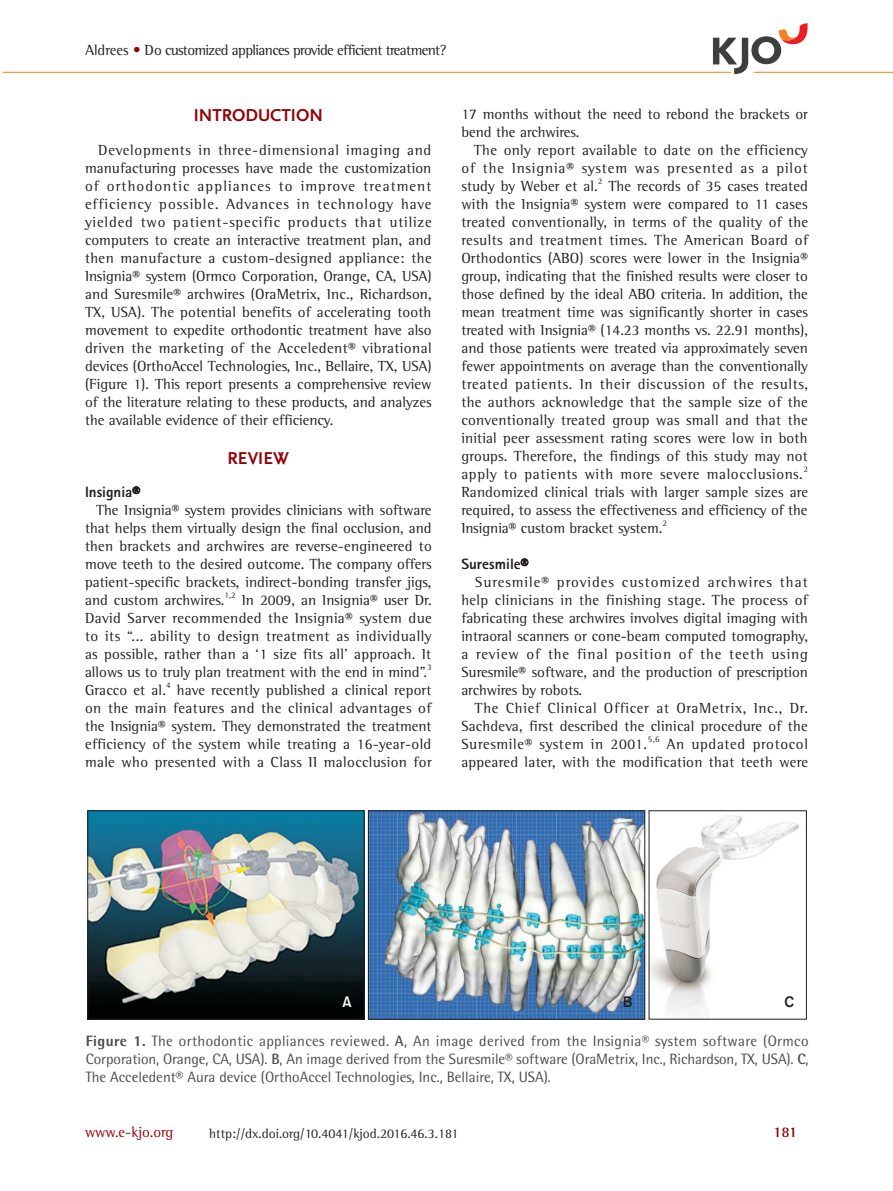
<style>
.page{position:relative;width:893px;height:1191px;background:#fff}
.page>*{position:absolute;margin:0;border:0;box-sizing:border-box;transform-origin:0 0}
.t1{font:700 18px "Nexus Sans";color:#920407}
.t2{font:15px/18px "Rotis Semi Serif Std";color:#231f20;text-align:justify}
.t3{font:15px/18px "Rotis Semi Sans Std";color:#4b4c4d;text-align:justify}
.t4{font:15px "Rotis Semi Serif Std";letter-spacing:-.04em;color:#231f20}
.t5{font:800 15px "Rotis Sans Serif Std";color:#231f20}
.t6{font:15px "Rotis Semi Serif Std";color:#920407}
.t7{font:700 15px "Rotis Semi Serif Std";color:#920407}
.t8{font:15px "Gothic 725 BT Bold A";color:#231f20}
.t9{font:15px "Gothic 725 BT Bold A";color:#fff}
.t10{font:13.5px "Rotis Semi Serif Std";color:#231f20}
.t11{font:8.7px "Rotis Semi Serif Std";color:#231f20}
.s1{color:#920407}
.s2{font-weight:800}
.s3{font-weight:700}
</style>
<div class="page">
<hr style="left:0;top:72px;width:893px;height:1px;background:#f58220">
<svg style="left:713px;top:23px;width:95px;height:51px"></svg>
<hr style="left:0;top:64px;width:3px;height:17px;background:#fff">
<svg style="left:132px;top:486px;width:8px;height:8px"></svg>
<svg style="left:521px;top:558px;width:7px;height:8px"></svg>
<img style="left:87px;top:810px;width:720px;height:209px">
<p class="t4" style="left:85px;top:41px;width:363px">Aldrees <span class="s1">•</span> Do customized appliances provide efficient treatment?</p>
<p class="t1" style="left:194px;top:104px;width:131px">INTRODUCTION</p>
<p class="t2" style="left:85px;top:141px;width:348px;text-indent:13px">Developments in three-dimensional imaging and manufacturing processes have made the customization of orthodontic appliances to improve treatment efficiency possible. Advances in technology have yielded two patient-specific products that utilize computers to create an interactive treatment plan, and then manufacture a custom-designed appliance: the Insignia® system (Ormco Corporation, Orange, CA, USA) and Suresmile® archwires (OraMetrix, Inc., Richardson, TX, USA). The potential benefits of accelerating tooth movement to expedite orthodontic treatment have also driven the marketing of the Acceledent® vibrational devices (OrthoAccel Technologies, Inc., Bellaire, TX, USA) (Figure 1). This report presents a comprehensive review of the literature relating to these products, and analyzes the available evidence of their efficiency.</p>
<p class="t1" style="left:228px;top:446px;width:63px">REVIEW</p>
<p class="t5" style="left:85px;top:482px;width:56px">Insignia®</p>
<p class="t2" style="left:85px;top:501px;width:348px;text-indent:11px">The Insignia® system provides clinicians with software that helps them virtually design the final occlusion, and then brackets and archwires are reverse-engineered to move teeth to the desired outcome. The company offers patient-specific brackets, indirect-bonding transfer jigs, and custom archwires.</p>
<p class="t11" style="left:224px;top:590px;width:13px">1,2</p>
<p class="t2" style="left:85px;top:591px;width:348px;text-indent:157px">In 2009, an Insignia® user Dr.<br>David Sarver recommended the Insignia® system due to its “... ability to design treatment as individually as possible, rather than a ‘1 size fits all’ approach. It allows us to truly plan treatment with the end in mind”.</p>
<p class="t11" style="left:427px;top:662px;width:6px">3</p>
<p class="t2" style="left:85px;top:681px;width:82px">Gracco et al.</p>
<p class="t11" style="left:166px;top:680px;width:6px">4</p>
<p class="t2" style="left:85px;top:681px;width:348px;text-indent:92px">have recently published a clinical report on the main features and the clinical advantages of the Insignia® system. They demonstrated the treatment efficiency of the system while treating a 16-year-old male who presented with a Class II malocclusion for</p>
<p class="t2" style="left:461px;top:105px;width:348px">17 months without the need to rebond the brackets or bend the archwires.</p>
<p class="t2" style="left:461px;top:141px;width:348px;text-indent:13px">The only report available to date on the efficiency of the Insignia® system was presented as a pilot study by Weber et al.</p>
<p class="t11" style="left:598px;top:176px;width:6px">2</p>
<p class="t2" style="left:461px;top:177px;width:348px;text-indent:147px">The records of 35 cases treated with the Insignia® system were compared to 11 cases treated conventionally, in terms of the quality of the results and treatment times. The American Board of Orthodontics (ABO) scores were lower in the Insignia® group, indicating that the finished results were closer to those defined by the ideal ABO criteria. In addition, the mean treatment time was significantly shorter in cases treated with Insignia® (14.23 months vs. 22.91 months), and those patients were treated via approximately seven fewer appointments on average than the conventionally treated patients. In their discussion of the results, the authors acknowledge that the sample size of the conventionally treated group was small and that the initial peer assessment rating scores were low in both groups. Therefore, the findings of this study may not apply to patients with more severe malocclusions.</p>
<p class="t11" style="left:803px;top:464px;width:6px">2</p>
<p class="t2" style="left:461px;top:483px;width:348px">Randomized clinical trials with larger sample sizes are required, to assess the effectiveness and efficiency of the Insignia® custom bracket system.</p>
<p class="t11" style="left:662px;top:518px;width:6px">2</p>
<p class="t5" style="left:461px;top:554px;width:68px">Suresmile®</p>
<p class="t2" style="left:461px;top:573px;width:348px;text-indent:14px">Suresmile® provides customized archwires that help clinicians in the finishing stage. The process of fabricating these archwires involves digital imaging with intraoral scanners or cone-beam computed tomography, a review of the final position of the teeth using Suresmile® software, and the production of prescription archwires by robots.</p>
<p class="t2" style="left:461px;top:699px;width:348px;text-indent:13px">The Chief Clinical Officer at OraMetrix, Inc., Dr.<br>Sachdeva, first described the clinical procedure of the Suresmile® system in 2001.</p>
<p class="t11" style="left:648px;top:734px;width:13px">5,6</p>
<p class="t2" style="left:461px;top:735px;width:348px;text-align:right">An updated protocol<br>appeared later, with the modification that teeth were</p>
<p class="t9" style="left:343px;top:993px;width:11px">A</p>
<p class="t8" style="left:623px;top:993px;width:11px">B</p>
<p class="t8" style="left:784px;top:993px;width:11px">C</p>
<p class="t3" style="left:86px;top:1032px;width:724px"><span class="s2">Figure 1.</span> The orthodontic appliances reviewed. <span class="s3">A</span>, An image derived from the Insignia® system software (Ormco Corporation, Orange, CA, USA). <span class="s3">B</span>, An image derived from the Suresmile® software (OraMetrix, Inc., Richardson, TX, USA). <span class="s3">C</span>, The Acceledent® Aura device (OrthoAccel Technologies, Inc., Bellaire, TX, USA).</p>
<p class="t6" style="left:85px;top:1122px;width:90px">www.e-kjo.org</p>
<p class="t10" style="left:209px;top:1125px;width:251px">http://dx.doi.org/10.4041/kjod.2016.46.3.181</p>
<p class="t7" style="left:773px;top:1122px;width:26px">181</p>
</div>
